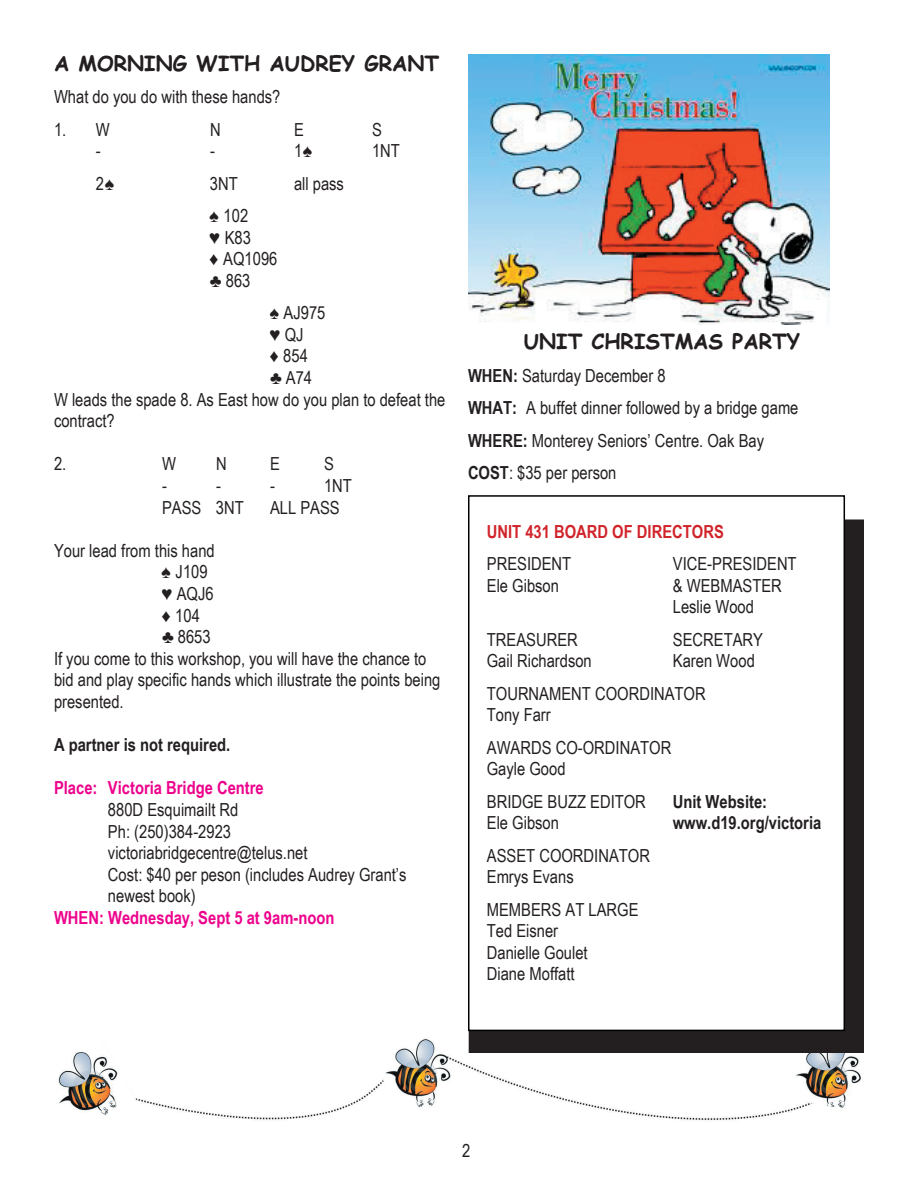
<style>
.page{position:relative;width:918px;height:1188px;background:#fff}
.page>*{position:absolute;margin:0;border:0;box-sizing:border-box;transform-origin:0 0}
.t1{font:700 21px "Comic Sans MS";color:#231f20}
.t2{font:18px/21.6px "Arial Narrow";color:#231f20}
.t3{font:700 18px "Arial Narrow";color:#ed028c}
.t4{font:700 18px "Arial Narrow";color:#231f20}
.t5{font:700 18px "Arial Narrow";color:#d1232a}
.s1{font-family:"Lee 4"}
.s2{font-weight:700}
</style>
<div class="page">
<img style="left:58px;top:1038px;width:803px;height:82px">
<div style="left:469px;top:520px;width:394px;height:532px;background:#231f20"></div>
<div style="left:469px;top:496px;width:375px;height:534px;background:#fff"></div>
<div style="left:468px;top:495px;width:377px;height:536px;border:2px solid #000"></div>
<img style="left:468px;top:54px;width:362px;height:271px">
<p class="t1" style="left:54px;top:48px;width:387px">A MORNING WITH AUDREY GRANT</p>
<p class="t2" style="left:54px;top:85px;width:228px">What do you do with these hands?</p>
<p class="t2" style="left:54px;top:118px;width:57px">1. W</p>
<p class="t2" style="left:210px;top:118px;width:12px">N</p>
<p class="t2" style="left:294px;top:118px;width:11px">E</p>
<p class="t2" style="left:372px;top:118px;width:11px">S</p>
<p class="t2" style="left:96px;top:139px;width:6px">-</p>
<p class="t2" style="left:210px;top:139px;width:6px">-</p>
<p class="t2" style="left:294px;top:139px;width:20px">1<span class="s1">D</span></p>
<p class="t2" style="left:372px;top:139px;width:29px">1NT</p>
<p class="t2" style="left:96px;top:172px;width:20px">2<span class="s1">D</span></p>
<p class="t2" style="left:210px;top:172px;width:29px">3NT</p>
<p class="t2" style="left:294px;top:172px;width:52px">all pass</p>
<p class="t2" style="left:210px;top:204px;width:69px">♠ 102<br>♥ K83<br>♦ AQ1096 ♣ 863</p>
<p class="t2" style="left:270px;top:301px;width:57px">♠ AJ975</p>
<p class="t2" style="left:270px;top:323px;width:35px">♥ QJ</p>
<p class="t2" style="left:270px;top:345px;width:39px">♦ 854</p>
<p class="t2" style="left:270px;top:366px;width:44px">♣ A74</p>
<p class="t2" style="left:54px;top:388px;width:393px">W leads the spade 8. As East how do you plan to defeat the</p>
<p class="t2" style="left:54px;top:409px;width:62px">contract?</p>
<p class="t2" style="left:54px;top:453px;width:14px">2.</p>
<p class="t2" style="left:162px;top:453px;width:15px">W</p>
<p class="t2" style="left:216px;top:453px;width:12px">N</p>
<p class="t2" style="left:270px;top:453px;width:11px">E</p>
<p class="t2" style="left:324px;top:453px;width:11px">S</p>
<p class="t2" style="left:162px;top:474px;width:6px">-</p>
<p class="t2" style="left:216px;top:474px;width:6px">-</p>
<p class="t2" style="left:270px;top:474px;width:6px">-</p>
<p class="t2" style="left:324px;top:474px;width:29px">1NT</p>
<p class="t2" style="left:162px;top:496px;width:83px">PASS 3NT</p>
<p class="t2" style="left:270px;top:496px;width:71px">ALL PASS</p>
<p class="t2" style="left:54px;top:539px;width:162px">Your lead from this hand</p>
<p class="t2" style="left:162px;top:561px;width:47px">♠ J109</p>
<p class="t2" style="left:162px;top:582px;width:53px">♥ AQJ6</p>
<p class="t2" style="left:162px;top:604px;width:39px">♦ 104</p>
<p class="t2" style="left:162px;top:625px;width:50px">♣ 8653</p>
<p class="t2" style="left:54px;top:647px;width:374px">If you come to this workshop, you will have the chance to</p>
<p class="t2" style="left:54px;top:669px;width:388px">bid and play specific hands which illustrate the points being</p>
<p class="t2" style="left:54px;top:690px;width:71px">presented.</p>
<p class="t4" style="left:54px;top:731px;width:178px">A partner is not required.</p>
<p class="t3" style="left:54px;top:774px;width:211px">Place: Victoria Bridge Centre</p>
<p class="t2" style="left:108px;top:798px;width:300px">880D Esquimailt Rd<br>Ph: (250)384-2923 victoriabridgecentre@telus.net<br>Cost: $40 per peson (includes Audrey Grant’s newest book)</p>
<p class="t3" style="left:54px;top:904px;width:282px">WHEN: Wednesday, Sept 5 at 9am-noon</p>
<p class="t1" style="left:524px;top:326px;width:278px">UNIT CHRISTMAS PARTY</p>
<p class="t2" style="left:468px;top:359px;width:332px;line-height:32.4px"><span class="s2">WHEN:</span> Saturday December 8<br><span class="s2">WHAT:</span> A buffet dinner followed by a bridge game <span class="s2">WHERE:</span> Monterey Seniors’ Centre. Oak Bay <span class="s2">COST</span>: $35 per person</p>
<p class="t5" style="left:487px;top:518px;width:239px">UNIT 431 BOARD OF DIRECTORS</p>
<p class="t2" style="left:487px;top:552px;width:86px">PRESIDENT</p>
<p class="t2" style="left:673px;top:552px;width:125px">VICE-PRESIDENT</p>
<p class="t2" style="left:487px;top:574px;width:74px">Ele Gibson</p>
<p class="t2" style="left:673px;top:574px;width:111px">&amp; WEBMASTER<br>Leslie Wood</p>
<p class="t2" style="left:487px;top:628px;width:93px">TREASURER</p>
<p class="t2" style="left:673px;top:628px;width:92px">SECRETARY</p>
<p class="t2" style="left:487px;top:649px;width:106px">Gail Richardson</p>
<p class="t2" style="left:487px;top:644px;width:270px;line-height:32.4px;text-indent:186px">Karen Wood<br>TOURNAMENT COORDINATOR</p>
<p class="t2" style="left:487px;top:698px;width:186px;line-height:32.4px">Tony Farr<br>AWARDS CO-ORDINATOR</p>
<p class="t2" style="left:487px;top:752px;width:161px;line-height:32.4px">Gayle Good<br>BRIDGE BUZZ EDITOR</p>
<p class="t4" style="left:673px;top:788px;width:96px">Unit Website:</p>
<p class="t2" style="left:487px;top:811px;width:74px">Ele Gibson</p>
<p class="t4" style="left:673px;top:809px;width:150px">www.d19.org/victoria</p>
<p class="t2" style="left:487px;top:844px;width:165px">ASSET COORDINATOR<br>Emrys Evans</p>
<p class="t2" style="left:487px;top:898px;width:153px">MEMBERS AT LARGE<br>Ted Eisner<br>Danielle Goulet<br>Diane Moffatt</p>
<p class="t2" style="left:462px;top:1139px;width:10px">2</p>
</div>
